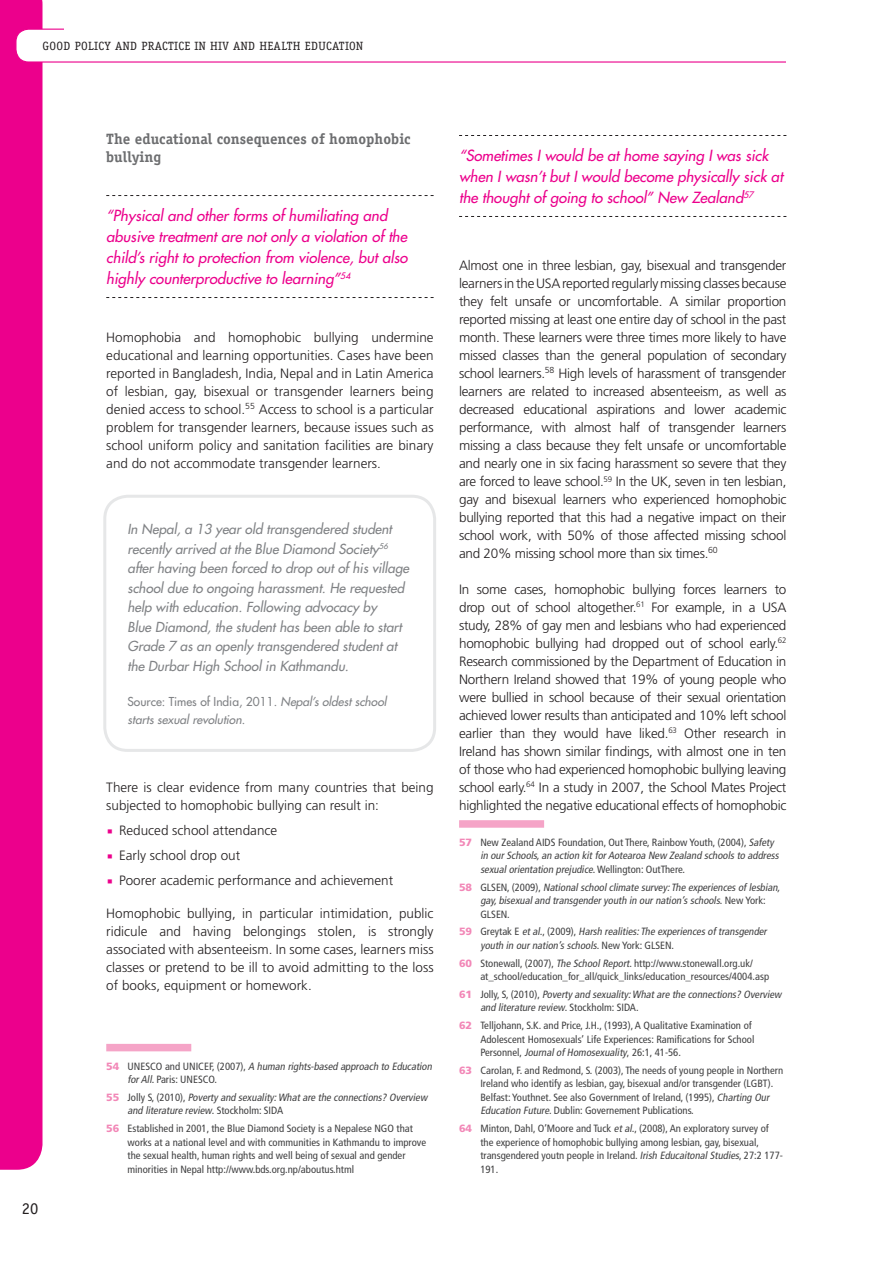
<style>
.page{position:relative;width:893px;height:1263px;background:#fff}
.page>*{position:absolute;margin:0;border:0;box-sizing:border-box;transform-origin:0 0}
.t1{font:16.5px "Officina Sans Std";color:#231f20}
.t2{font:italic 500 15px/21px "Futura Std";color:#ec008c}
.t3{font:700 15px/18px "Officina Serif Std";color:#6d6e70}
.t4{font:300 13.5px/18px "Frutiger LT Com";color:#231f20;text-align:justify}
.t5{font:italic 500 13.5px/19.5px "Futura Std";color:#808285}
.t6{font:italic 500 12px/18px "Futura Std";color:#808285}
.t7{font:12px "Officina Serif Std";letter-spacing:.03em;color:#231f20}
.t8{font:condensed 10.5px/13.5px "Frutiger LT Com";color:#404041}
.t9{font:italic condensed 10.5px/13.5px "Frutiger LT Com";color:#404041}
.s1{font-style:normal}
.s2{font-weight:900;font-style:normal;font-stretch:normal;color:#f287b7}
.s3{font-weight:900;font-stretch:normal;color:#f287b7}
.s4{font-style:italic}
</style>
<div class="page">
<div style="left:103px;top:495px;width:333px;height:257px;border:3px solid #e6e7e8;border-radius:23px"></div>
<div style="left:0;top:0;width:43px;height:1170px;background:#ec008c"></div>
<div style="left:16px;top:29px;width:801px;height:33px;background:#fff;border-radius:13px"></div>
<div style="left:15px;top:29px;width:803px;height:34px;border:1px solid #ec008c;border-radius:13px"></div>
<div style="left:64px;top:25px;width:748px;height:8px;background:#fff"></div>
<div style="left:786px;top:19px;width:33px;height:53px;background:#fff"></div>
<svg style="left:106px;top:195px;width:328px;height:1px"></svg>
<svg style="left:106px;top:297px;width:328px;height:1px"></svg>
<div style="left:106px;top:1044px;width:85px;height:7px;background:#f5a4c7"></div>
<svg style="left:459px;top:135px;width:327px;height:1px"></svg>
<svg style="left:459px;top:216px;width:327px;height:1px"></svg>
<div style="left:459px;top:820px;width:85px;height:8px;background:#f5a4c7"></div>
<p class="t7" style="left:43px;top:41px;width:322px">GOOD POLICY AND PRACTICE IN HIV AND HEALTH EDUCATION</p>
<p class="t1" style="left:22px;top:1198px;width:18px">20</p>
<p class="t3" style="left:106px;top:131px;width:306px">The educational consequences of homophobic bullying</p>
<p class="t2" style="left:106px;top:206px;width:303px">“Physical and other forms of humiliating and abusive treatment are not only a violation of the child’s right to protection from violence, but also highly counterproductive to learning”<sup>54</sup></p>
<p class="t4" style="left:106px;top:329px;width:329px">Homophobia and homophobic bullying undermine educational and learning opportunities. Cases have been reported in Bangladesh, India, Nepal and in Latin America of lesbian, gay, bisexual or transgender learners being denied access to school.<sup>55</sup> Access to school is a particular problem for transgender learners, because issues such as school uniform policy and sanitation facilities are binary and do not accommodate transgender learners.</p>
<p class="t5" style="left:128px;top:520px;width:283px">In Nepal, a 13 year old transgendered student recently arrived at the Blue Diamond Society<sup>56 </sup>after having been forced to drop out of his village school due to ongoing harassment. He requested help with education. Following advocacy by<br>Blue Diamond, the student has been able to start Grade 7 as an openly transgendered student at the Durbar High School in Kathmandu.</p>
<p class="t6" style="left:128px;top:693px;width:263px"><span class="s1">Source: Times of India, 2011.</span> Nepal’s oldest school starts sexual revolution<span class="s1">.</span></p>
<p class="t4" style="left:106px;top:779px;width:329px">There is clear evidence from many countries that being subjected to homophobic bullying can result in:</p>
<p class="t4" style="left:119px;top:819px;width:276px;line-height:25px;text-align:left">Reduced school attendance<br>Early school drop out<br>Poorer academic performance and achievement</p>
<p class="t4" style="left:106px;top:905px;width:329px">Homophobic bullying, in particular intimidation, public ridicule and having belongings stolen, is strongly associated with absenteeism. In some cases, learners miss classes or pretend to be ill to avoid admitting to the loss of books, equipment or homework.</p>
<p class="t9" style="left:128px;top:1060px;width:308px;text-indent:-21px"><span class="s2">5 4</span> <span class="s1">U N E S C O a n d U N I C E F, ( 2 0 0 7 ) ,</span> A human rights-based approach to Education forAll<span class="s1">. Paris: UNESCO.</span></p>
<p class="t9" style="left:128px;top:1091px;width:303px;text-indent:-21px"><span class="s2">5 5</span> <span class="s1">J o l l y S, ( 2 0 1 0 ) ,</span> Poverty and sexuality:What are the connections? Overview and literature review<span class="s1">. S t o c k h o l m : S I DA</span></p>
<p class="t8" style="left:128px;top:1123px;width:300px;text-indent:-21px"><span class="s3">56</span> Established in 2001, the Blue Diamond Society is a Nepalese NGO that works at a national level and with communities in Kathmandu to improve the sexual health, human rights and well being of sexual and gender minorities in Nepal http://www.bds.org.np/aboutus.html</p>
<p class="t2" style="left:459px;top:146px;width:325px">“Sometimes I would be at home saying I was sick when I wasn’t but I would become physically sick at the thought of going to school” New Zealand<sup>57</sup></p>
<p class="t4" style="left:459px;top:258px;width:329px">Almost one in three lesbian, gay, bisexual and transgender learners in the USA reported regularly missing classes because they felt unsafe or uncomfortable. A similar proportion reported missing at least one entire day of school in the past month. These learners were three times more likely to have missed classes than the general population of secondary school learners.<sup>58</sup> High levels of harassment of transgender learners are related to increased absenteeism, as well as decreased educational aspirations and lower academic performance, with almost half of transgender learners missing a class because they felt unsafe or uncomfortable and nearly one in six facing harassment so severe that they are forced to leave school.<sup>59</sup> In the UK, seven in ten lesbian, gay and bisexual learners who experienced homophobic bullying reported that this had a negative impact on their school work, with 50% of those affected missing school and 20% missing school more than six times.<sup>60</sup></p>
<p class="t4" style="left:459px;top:581px;width:329px">In some cases, homophobic bullying forces learners to drop out of school altogether.<sup>61</sup> For example, in a USA study, 28% of gay men and lesbians who had experienced homophobic bullying had dropped out of school early.<sup>62<br></sup>Research commissioned by the Department of Education in Northern Ireland showed that 19% of young people who were bullied in school because of their sexual orientation achieved lower results than anticipated and 10% left school earlier than they would have liked.<sup>63</sup> Other research in Ireland has shown similar -ndings, with almost one in ten of those who had experienced homophobic bullying leaving school early.<sup>64</sup> In a study in 2007, the School Mates Project highlighted the negative educational effects of homophobic</p>
<p class="t9" style="left:480px;top:836px;width:302px;text-indent:-21px"><span class="s2">57</span> <span class="s1">New Zealand AIDS Foundation, Out There, Rainbow Youth, (2004),</span> Safety in our Schools,an action kit forAotearoa New Zealand schools to address sexual orientation prejudice<span class="s1">. We l l i n g t o n : O u tTh e r e.</span></p>
<p class="t9" style="left:480px;top:881px;width:303px;text-indent:-21px"><span class="s2">5 8</span> <span class="s1">G L S E N, ( 2 0 0 9 ) ,</span> National school climate survey:The experiences of lesbian, gay,bisexual and transgender youth in our nation’s schools<span class="s1">. N e w Yo r k :<br>GLSEN.</span></p>
<p class="t9" style="left:480px;top:926px;width:290px;text-indent:-21px"><span class="s2">5 9</span> <span class="s1">G r e yt a k E</span> et al.<span class="s1">, ( 2 0 0 9 ) ,</span> Harsh realities:The experiences of transgender youth in our nation’s schools<span class="s1">. N e w Yo r k : G L S E N.</span></p>
<p class="t8" style="left:480px;top:957px;width:290px;text-indent:-21px"><span class="s3">60</span> Stonewall, (2007), <span class="s4">The School Report</span>. http://www.stonewall.org.uk/ at_school/education_for_all/quick_links/education_resources/4004.asp</p>
<p class="t9" style="left:480px;top:988px;width:304px;text-indent:-21px"><span class="s2">6 1</span> <span class="s1">J o l l y, S, ( 2 0 1 0 ) ,</span> Poverty and sexuality:What are the connections? Overview and literature review<span class="s1">. S t o c k h o l m : S I DA .</span></p>
<p class="t8" style="left:480px;top:1020px;width:276px;text-indent:-21px"><span class="s3">62</span> Telljohann, S.K. and Price, J.H., (1993), A Qualitative Examination of<br>Adolescent Homosexuals’ Life Experiences: Rami-cations for School<br>Personnel, <span class="s4">Journal of Homosexuality</span>, 26:1, 41-56.</p>
<p class="t8" style="left:480px;top:1064px;width:304px;text-indent:-21px"><span class="s3">63</span> Carolan, F. and Redmond, S. (2003), The needs of young people in Northern Ireland who identify as lesbian, gay, bisexual and/or transgender (LGBT).<br>Belfast: Youthnet. See also Government of Ireland, (1995), <span class="s4">Charting Our Education Future</span>. Dublin: Governement Publications.</p>
<p class="t8" style="left:480px;top:1123px;width:304px;text-indent:-21px"><span class="s3">64</span> Minton, Dahl, O’Moore and Tuck <span class="s4">et al.</span>, (2008), An exploratory survey of the experience of homophobic bullying among lesbian, gay, bisexual, transgendered youtn people in Ireland. <span class="s4">Irish Educaitonal Studies</span>, 27:2 177- 191.</p>
</div>
